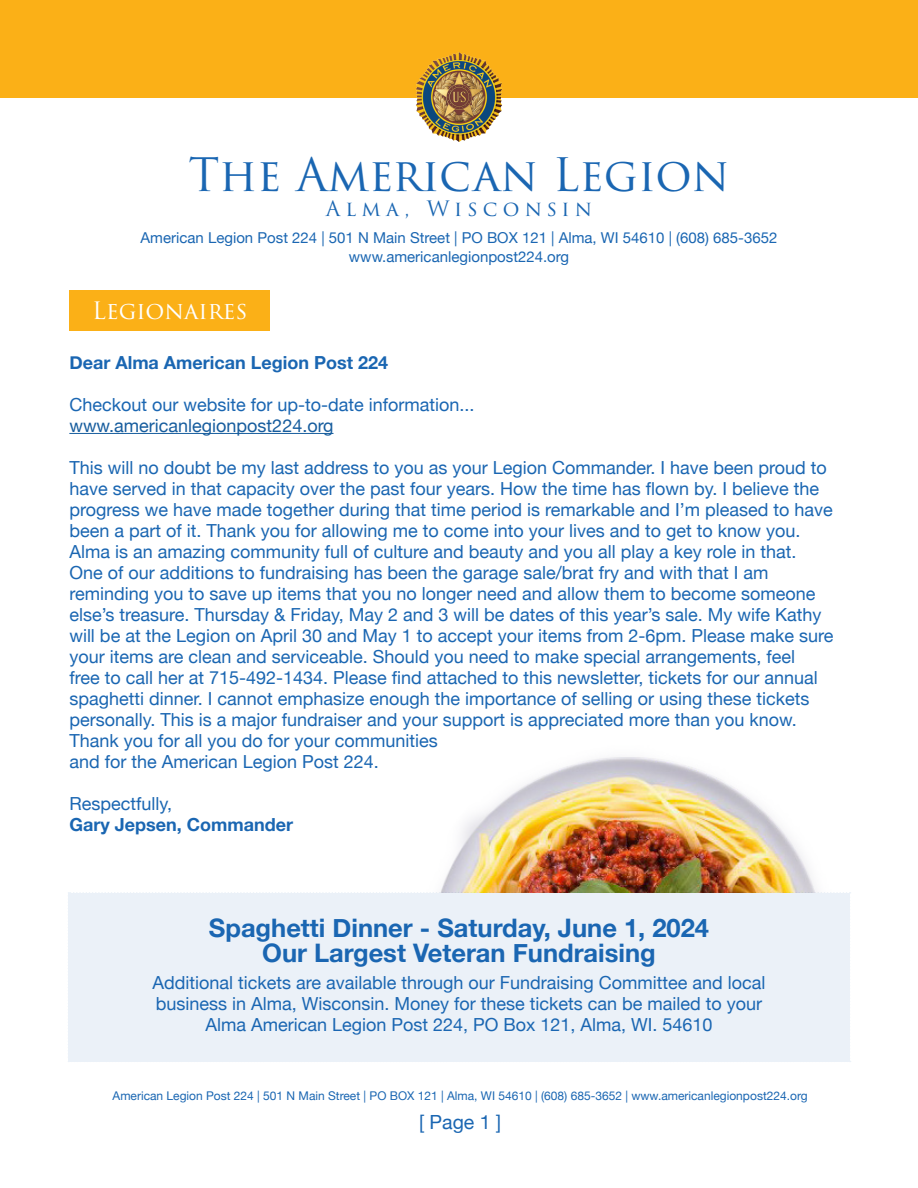
<style>
.page{position:relative;width:918px;height:1188px;background:#fff}
.page>*{position:absolute;margin:0;border:0;box-sizing:border-box;transform-origin:0 0}
.t1{font:45px "Trajan Pro 3";color:#1a66b2}
.t2{font:700 25.5px "Helvetica Neue";color:#1a66b2}
.t3{font:23.4px "Trajan Pro 3";color:#fff}
.t4{font:20.7px "Trajan Pro 3";letter-spacing:.25em;color:#1a66b2}
.t5{font:19.5px "Helvetica Neue";color:#1a66b2}
.t6{font:18px/21px "Helvetica Neue";color:#1a66b2}
.t7{font:700 18px/21px "Helvetica Neue";color:#1a66b2}
.t8{font:18px "Helvetica Neue";color:#175d9e}
.t9{font:15px "Helvetica Neue";color:#1a66b2}
.t10{font:12px "Helvetica Neue";color:#1a66b2}
.s1{font-weight:400}
</style>
<div class="page">
<div style="left:0;top:0;width:918px;height:97px;background:#fbb017"></div>
<img style="left:415px;top:53px;width:88px;height:88px">
<hr style="left:69px;top:433px;width:265px;height:1px;background:#175d9e">
<div style="left:69px;top:290px;width:201px;height:40px;background:#fbb017"></div>
<img style="left:440px;top:757px;width:376px;height:135px">
<div style="left:68px;top:892px;width:783px;height:170px;background:#ebf1f8"></div>
<p class="t1" style="left:188px;top:144px;width:543px">The American Legion</p>
<p class="t4" style="left:326px;top:194px;width:268px">Alma, Wisconsin</p>
<p class="t9" style="left:141px;top:227px;width:638px">American Legion Post 224 | 501 N Main Street | PO BOX 121 | Alma, WI 54610 | (608) 685-3652</p>
<p class="t9" style="left:349px;top:246px;width:222px">www.americanlegionpost224.org</p>
<p class="t3" style="left:92px;top:294px;width:157px">Legionaires</p>
<p class="t7" style="left:69px;top:352px;width:320px">Dear Alma American Legion Post 224</p>
<p class="t6" style="left:69px;top:395px;width:407px">Checkout our website for up-to-date information...</p>
<p class="t8" style="left:69px;top:412px;width:266px">www.americanlegionpost224.org</p>
<p class="t6" style="left:69px;top:458px;width:765px">This will no doubt be my last address to you as your Legion Commander. I have been proud to have served in that capacity over the past four years. How the time has flown by. I believe the progress we have made together during that time period is remarkable and I’m pleased to have been a part of it. Thank you for allowing me to come into your lives and to get to know you.<br>Alma is an amazing community full of culture and beauty and you all play a key role in that.</p>
<p class="t6" style="left:69px;top:563px;width:766px">One of our additions to fundraising has been the garage sale/brat fry and with that I am reminding you to save up items that you no longer need and allow them to become someone else’s treasure. Thursday &amp; Friday, May 2 and 3 will be dates of this year’s sale. My wife Kathy will be at the Legion on April 30 and May 1 to accept your items from 2-6pm. Please make sure your items are clean and serviceable. Should you need to make special arrangements, feel<br>free to call her at 715-492-1434. Please find attached to this newsletter, tickets for our annual spaghetti dinner. I cannot emphasize enough the importance of selling or using these tickets personally. This is a major fundraiser and your support is appreciated more than you know.<br>Thank you for all you do for your communities</p>
<p class="t6" style="left:69px;top:752px;width:311px">and for the American Legion Post 224.</p>
<p class="t7" style="left:69px;top:793px;width:225px"><span class="s1">Respectfully,<br></span>Gary Jepsen, Commander</p>
<p class="t2" style="left:209px;top:908px;width:502px">Spaghetti Dinner - Saturday, June 1, 2024</p>
<p class="t2" style="left:262px;top:933px;width:395px">Our Largest Veteran Fundraising</p>
<p class="t6" style="left:152px;top:973px;width:615px">Additional tickets are available through our Fundraising Committee and local business in Alma, Wisconsin. Money for these tickets can be mailed to your</p>
<p class="t6" style="left:205px;top:1015px;width:509px">Alma American Legion Post 224, PO Box 121, Alma, WI. 54610</p>
<p class="t10" style="left:113px;top:1087px;width:696px">American Legion Post 224 | 501 N Main Street | PO BOX 121 | Alma, WI 54610 | (608) 685-3652 | www.americanlegionpost224.org</p>
<p class="t5" style="left:419px;top:1108px;width:83px">[ Page 1 ]</p>
</div>
